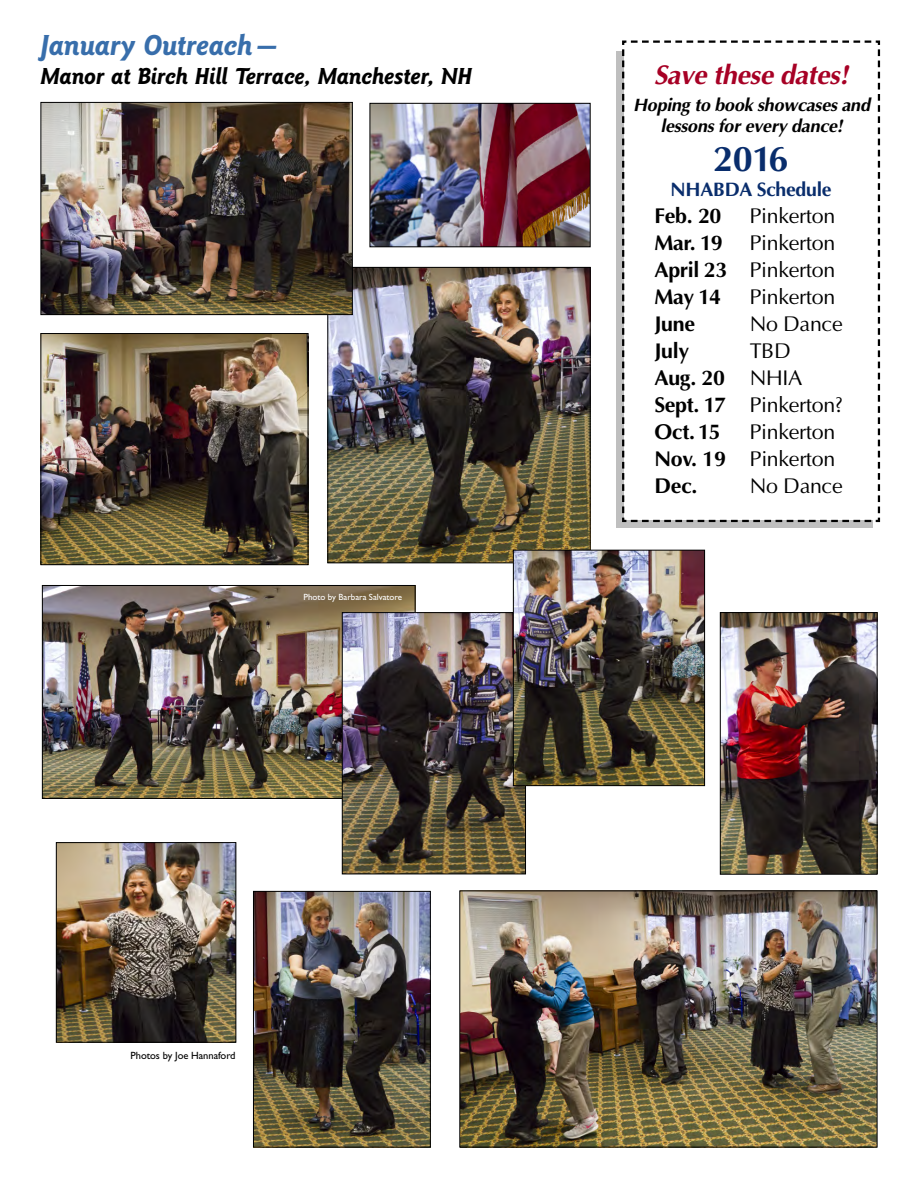
<style>
.page{position:relative;width:918px;height:1188px;background:#fff}
.page>*{position:absolute;margin:0;border:0;box-sizing:border-box;transform-origin:0 0}
.t1{font:700 36px "Optima";color:#092d6c}
.t2{font:italic 700 30px "Goudy Sans";letter-spacing:-.01em;color:#386eab}
.t3{font:italic 700 27px "Optima";letter-spacing:-.015em;color:#a70125}
.t4{font:italic 700 24px "Goudy Sans";letter-spacing:-.01em;color:#000}
.t5{font:21.45px/27px "Optima";letter-spacing:-.015em;color:#000;text-align:justify}
.t6{font:700 21.45px/27px "Optima";letter-spacing:-.015em;color:#000}
.t7{font:700 19.5px "Optima";letter-spacing:-.015em;color:#092d6c}
.t8{font:italic 700 18px/21px "Optima";letter-spacing:-.015em;color:#000;text-align:center}
.t9{font:10.5px "Gill Sans";letter-spacing:-.005em;color:#000}
.t10{font:9px "Gill Sans";letter-spacing:-.005em;color:#fff}
.s1{font-weight:700}
.s2{font-weight:400}
</style>
<div class="page">
<img style="left:44px;top:587px;width:370px;height:210px">
<div style="left:42px;top:585px;width:374px;height:214px;border:1px solid #000"></div>
<img style="left:344px;top:614px;width:180px;height:258px">
<div style="left:342px;top:612px;width:184px;height:262px;border:1px solid #000"></div>
<img style="left:329px;top:269px;width:260px;height:292px">
<div style="left:327px;top:267px;width:264px;height:296px;border:1px solid #000"></div>
<img style="left:515px;top:552px;width:188px;height:232px">
<div style="left:513px;top:550px;width:192px;height:236px;border:1px solid #000"></div>
<img style="left:255px;top:893px;width:174px;height:253px">
<div style="left:253px;top:891px;width:178px;height:257px;border:1px solid #000"></div>
<img style="left:372px;top:105px;width:217px;height:140px">
<div style="left:370px;top:103px;width:221px;height:144px;border:1px solid #000"></div>
<img style="left:42px;top:104px;width:309px;height:209px">
<div style="left:40px;top:102px;width:313px;height:213px;border:1px solid #000"></div>
<div style="left:616px;top:51px;width:256px;height:477px;background:#bfbfbf"></div>
<div style="left:622px;top:40px;width:259px;height:483px;background:#fff"></div>
<img style="left:43px;top:335px;width:263px;height:228px">
<div style="left:41px;top:333px;width:267px;height:232px;border:1px solid #000"></div>
<img style="left:722px;top:614px;width:154px;height:259px">
<div style="left:720px;top:612px;width:158px;height:263px;border:1px solid #000"></div>
<img style="left:461px;top:893px;width:415px;height:253px">
<div style="left:459px;top:891px;width:419px;height:257px;border:1px solid #000"></div>
<img style="left:58px;top:844px;width:176px;height:197px">
<div style="left:56px;top:842px;width:180px;height:201px;border:1px solid #000"></div>
<h2 class="t2" style="left:40px;top:27px;width:238px">January Outreach—</h2>
<p class="t4" style="left:40px;top:61px;width:433px">Manor at Birch Hill Terrace, Manchester, NH</p>
<p class="t3" style="left:654px;top:59px;width:196px">Save these dates!</p>
<p class="t8" style="left:633px;top:94px;width:238px">Hoping to book showcases and lessons for every dance!</p>
<h1 class="t1" style="left:713px;top:138px;width:77px">2016</h1>
<p class="t7" style="left:671px;top:178px;width:162px">NHABDA Schedule</p>
<p class="t6" style="left:654px;top:202px;width:69px">Feb. 20</p>
<p class="t5" style="left:750px;top:202px;width:87px">Pinkerton</p>
<p class="t6" style="left:654px;top:229px;width:70px">Mar. 19</p>
<p class="t5" style="left:654px;top:229px;width:182px;text-indent:95px">Pinkerton <span class="s1">April 23</span> Pinkerton <span class="s1">May 14</span></p>
<p class="t5" style="left:750px;top:283px;width:87px">Pinkerton</p>
<p class="t10" style="left:304px;top:594px;width:100px">Photo by Barbara Salvatore</p>
<p class="t9" style="left:131px;top:1051px;width:107px">Photos by Joe Hannaford</p>
<p class="t6" style="left:654px;top:310px;width:42px">June</p>
<p class="t5" style="left:750px;top:310px;width:94px">No Dance</p>
<p class="t6" style="left:654px;top:337px;width:36px">July</p>
<p class="t6" style="left:654px;top:337px;width:190px;text-indent:95px"><span class="s2">TBD<br></span>Aug. 20 <span class="s2">NHIA<br></span>Sept. 17 <span class="s2">Pinkerton?<br></span>Oct. 15</p>
<p class="t5" style="left:654px;top:418px;width:182px;text-indent:95px">Pinkerton <span class="s1">Nov. 19</span> Pinkerton <span class="s1">Dec.</span></p>
<p class="t5" style="left:750px;top:472px;width:94px">No Dance</p>
</div>
